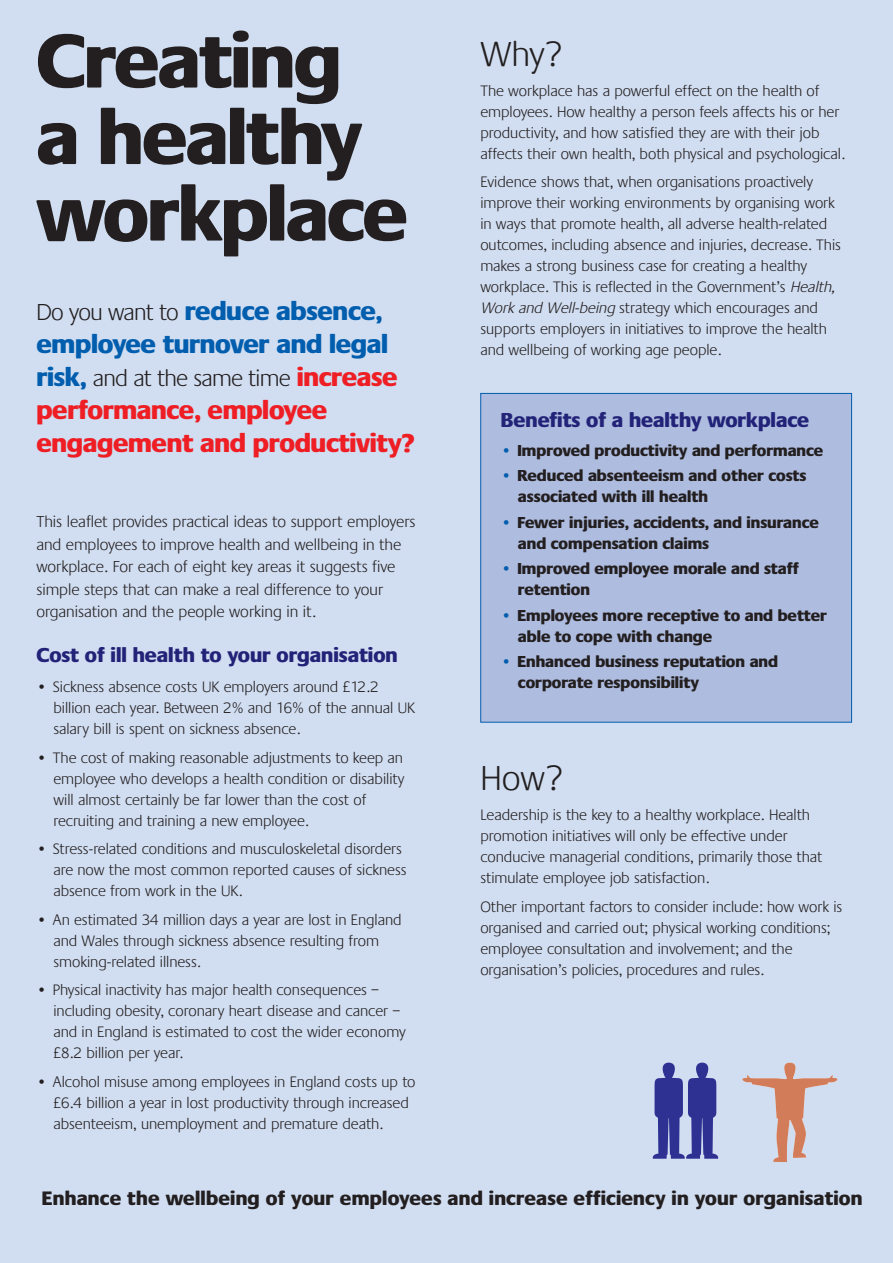
<style>
.page{position:relative;width:893px;height:1263px;background:#fff}
.page>*{position:absolute;margin:0;border:0;box-sizing:border-box;transform-origin:0 0}
.t1{font:800 79.5px/76.5px "Praxis";letter-spacing:-.02em;color:#231f20}
.t2{font:300 36px "Praxis";letter-spacing:-.005em;color:#231f20}
.t3{font:800 27px/33px "Praxis";letter-spacing:-.01em;color:#015dad}
.t4{font:800 27px/33px "Praxis";letter-spacing:-.01em;color:#ee1e24}
.t5{font:300 24px "Praxis";letter-spacing:-.025em;color:#231f20}
.t6{font:800 21px "Praxis";color:#222378}
.t7{font:800 20.25px "Praxis";letter-spacing:.01em;color:#231f20}
.t8{font:800 16.5px/21px "Praxis";color:#231f20}
.t9{font:300 16.5px/22.5px "Praxis";color:#231f20}
.t10{font:300 15.75px/21px "Praxis";color:#231f20}
.s1{font-weight:300;font-size:24px;color:#231f20}
.s2{font-weight:800;font-size:27px;color:#015dad}
.s3{font-weight:800;font-size:27px;color:#ee1e24}
.s4{font-style:italic}
.s5{color:#015dad}
</style>
<div class="page">
<div style="left:0;top:0;width:447px;height:1263px;background:#d1def1"></div>
<div style="left:437px;top:0;width:456px;height:1263px;background:#d1def1"></div>
<div style="left:481px;top:393px;width:371px;height:329px;background:#aebcdf"></div>
<div style="left:480px;top:393px;width:372px;height:329px;border:1px solid #015dad"></div>
<svg style="left:652px;top:1062px;width:186px;height:101px"></svg>
<h1 class="t1" style="left:36px;top:22px;width:373px">Creating<br>a healthy workplace</h1>
<h3 class="t3" style="left:36px;top:294px;width:353px"><span class="s1">Do you want to</span> reduce absence, employee turnover and legal</h3>
<h3 class="t5" style="left:36px;top:364px;width:363px"><span class="s2">risk,</span> and at the same time <span class="s3">increase</span></h3>
<h3 class="t4" style="left:36px;top:393px;width:380px">performance, employee engagement and productivity?</h3>
<p class="t9" style="left:36px;top:510px;width:381px">This leaflet provides practical ideas to support employers and employees to improve health and wellbeing in the workplace. For each of eight key areas it suggests five simple steps that can make a real difference to your organisation and the people working in it.</p>
<h3 class="t6" style="left:36px;top:643px;width:363px">Cost of ill health to your organisation</h3>
<p class="t10" style="left:53px;top:676px;width:363px;text-indent:-17px">• Sickness absence costs UK employers around £12.2 billion each year. Between 2% and 16% of the annual UK salary bill is spent on sickness absence.</p>
<p class="t10" style="left:53px;top:747px;width:353px;text-indent:-17px">• The cost of making reasonable adjustments to keep an employee who develops a health condition or disability will almost certainly be far lower than the cost of recruiting and training a new employee.</p>
<p class="t10" style="left:53px;top:838px;width:355px;text-indent:-17px">• Stress-related conditions and musculoskeletal disorders are now the most common reported causes of sickness absence from work in the UK.</p>
<p class="t10" style="left:53px;top:909px;width:350px;text-indent:-17px">• An estimated 34 million days a year are lost in England and Wales through sickness absence resulting from smoking-related illness.</p>
<p class="t10" style="left:53px;top:979px;width:354px;text-indent:-17px">• Physical inactivity has major health consequences – including obesity, coronary heart disease and cancer – and in England is estimated to cost the wider economy £8.2 billion per year.</p>
<p class="t10" style="left:53px;top:1071px;width:364px;text-indent:-17px">• Alcohol misuse among employees in England costs up to £6.4 billion a year in lost productivity through increased absenteeism, unemployment and premature death.</p>
<h2 class="t2" style="left:480px;top:32px;width:83px">Why?</h2>
<p class="t10" style="left:480px;top:80px;width:366px">The workplace has a powerful effect on the health of employees. How healthy a person feels affects his or her productivity, and how satisfied they are with their job affects their own health, both physical and psychological.</p>
<p class="t10" style="left:480px;top:171px;width:362px">Evidence shows that, when organisations proactively improve their working environments by organising work in ways that promote health, all adverse health-related outcomes, including absence and injuries, decrease. This makes a strong business case for creating a healthy workplace. This is reflected in the Government’s <span class="s4">Health, Work and Well-being</span> strategy which encourages and supports employers in initiatives to improve the health and wellbeing of working age people.</p>
<h3 class="t6" style="left:501px;top:408px;width:310px">Benefits of a healthy workplace</h3>
<p class="t8" style="left:501px;top:440px;width:324px"><span class="s5">•</span> Improved productivity and performance</p>
<p class="t8" style="left:518px;top:465px;width:290px;text-indent:-17px"><span class="s5">•</span> Reduced absenteeism and other costs associated with ill health</p>
<p class="t8" style="left:518px;top:512px;width:302px;text-indent:-17px"><span class="s5">•</span> Fewer injuries, accidents, and insurance and compensation claims</p>
<p class="t8" style="left:518px;top:558px;width:283px;text-indent:-17px"><span class="s5">•</span> Improved employee morale and staff retention</p>
<p class="t8" style="left:518px;top:605px;width:310px;text-indent:-17px"><span class="s5">•</span> Employees more receptive to and better able to cope with change</p>
<p class="t8" style="left:518px;top:651px;width:262px;text-indent:-17px"><span class="s5">•</span> Enhanced business reputation and corporate responsibility</p>
<h2 class="t2" style="left:480px;top:757px;width:84px">How?</h2>
<p class="t10" style="left:480px;top:804px;width:344px">Leadership is the key to a healthy workplace. Health promotion initiatives will only be effective under conducive managerial conditions, primarily those that stimulate employee job satisfaction.</p>
<p class="t10" style="left:480px;top:896px;width:363px">Other important factors to consider include: how work is organised and carried out; physical working conditions; employee consultation and involvement; and the organisation’s policies, procedures and rules.</p>
<p class="t7" style="left:42px;top:1186px;width:822px">Enhance the wellbeing of your employees and increase efficiency in your organisation</p>
</div>
